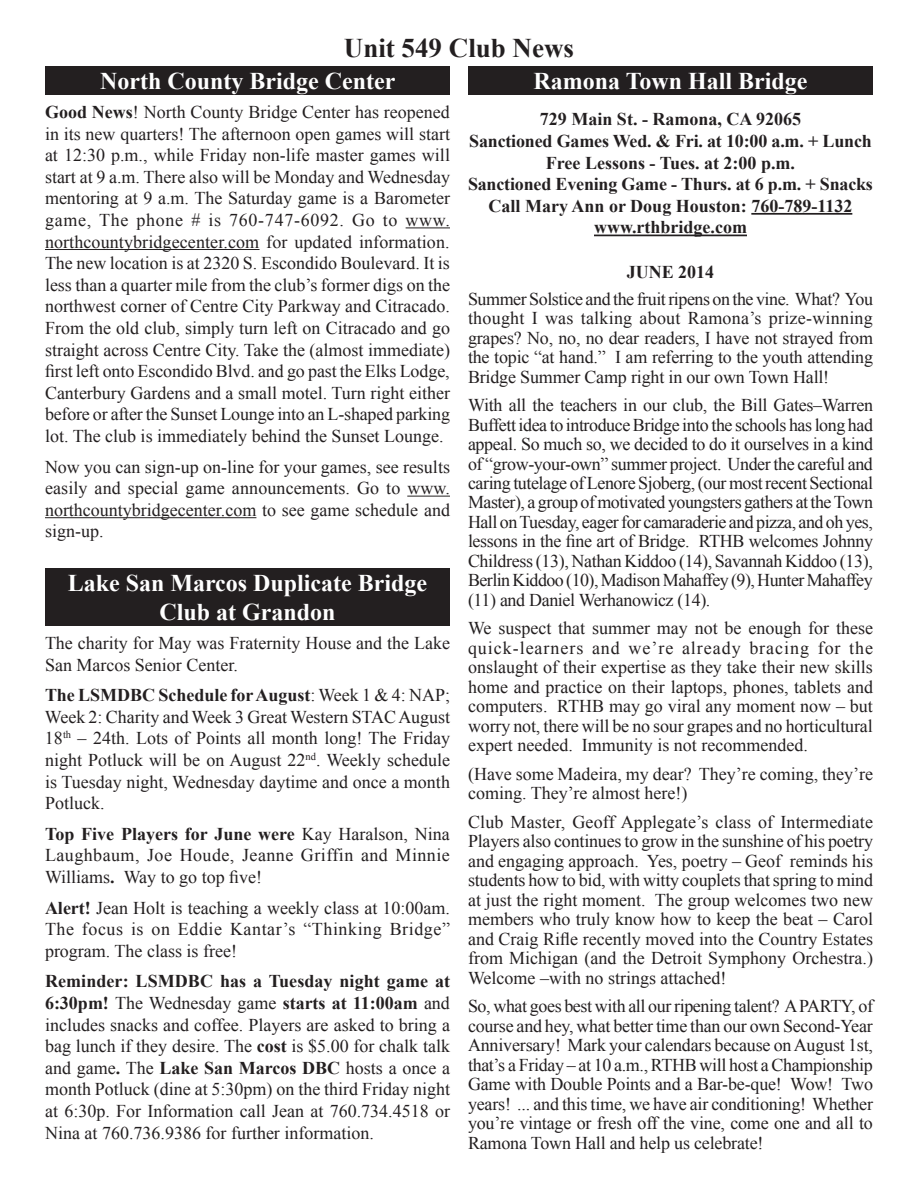
<style>
.page{position:relative;width:918px;height:1188px;background:#fff}
.page>*{position:absolute;margin:0;border:0;box-sizing:border-box;transform-origin:0 0}
.t1{font:700 27px "Times New Roman";color:#231f20}
.t2{font:700 24px/28.8px "Times New Roman";color:#fff;text-align:center}
.t3{font:18px/19.5px "Times New Roman";color:#231f20;text-align:justify}
.t4{font:700 18px/21.6px "Times New Roman";color:#231f20;text-align:center}
.s1{font-weight:700}
</style>
<div class="page">
<hr style="left:406px;top:227px;width:44px;height:1px;background:#231f20">
<hr style="left:45px;top:249px;width:215px;height:1px;background:#231f20">
<hr style="left:407px;top:496px;width:43px;height:1px;background:#231f20">
<hr style="left:45px;top:517px;width:211px;height:1px;background:#231f20">
<div style="left:45px;top:67px;width:405px;height:28px;background:#231f20"></div>
<div style="left:45px;top:569px;width:405px;height:57px;background:#231f20"></div>
<hr style="left:751px;top:213px;width:101px;height:2px;background:#231f20">
<hr style="left:594px;top:235px;width:153px;height:1px;background:#231f20">
<div style="left:468px;top:67px;width:405px;height:28px;background:#231f20"></div>
<h1 class="t1" style="left:344px;top:30px;width:232px">Unit 549 Club News</h1>
<h2 class="t2" style="left:100px;top:66px;width:297px">North County Bridge Center</h2>
<p class="t3" style="left:45px;top:101px;width:407px;line-height:21.6px"><span class="s1">Good News</span>! North County Bridge Center has reopened in its new quarters! The afternoon open games will start at 12:30 p.m., while Friday non-life master games will start at 9 a.m. There also will be Monday and Wednesday mentoring at 9 a.m. The Saturday game is a Barometer game, The phone # is 760-747-6092. Go to www. northcountybridgecenter.com for updated information.<br>The new location is at 2320 S. Escondido Boulevard. It is less than a quarter mile from the club’s former digs on the northwest corner of Centre City Parkway and Citracado.<br>From the old club, simply turn left on Citracado and go straight across Centre City. Take the (almost immediate) first left onto Escondido Blvd. and go past the Elks Lodge, Canterbury Gardens and a small motel. Turn right either before or after the Sunset Lounge into an L-shaped parking lot. The club is immediately behind the Sunset Lounge.</p>
<p class="t3" style="left:45px;top:455px;width:407px;line-height:21.6px">Now you can sign-up on-line for your games, see results easily and special game announcements. Go to www. northcountybridgecenter.com to see game schedule and sign-up.</p>
<h2 class="t2" style="left:68px;top:568px;width:361px">Lake San Marcos Duplicate Bridge<br>Club at Grandon</h2>
<p class="t3" style="left:45px;top:632px;width:407px;line-height:21.6px">The charity for May was Fraternity House and the Lake<br>San Marcos Senior Center.</p>
<p class="t3" style="left:45px;top:684px;width:407px;line-height:21.6px"><span class="s1">The LSMDBC Schedule forAugust</span>: Week 1 &amp; 4: NAP; Week 2: Charity and Week 3 Great Western STAC August 18<sup>th</sup> – 24th. Lots of Points all month long! The Friday night Potluck will be on August 22<sup>nd</sup>. Weekly schedule is Tuesday night, Wednesday daytime and once a month Potluck.</p>
<p class="t3" style="left:45px;top:823px;width:406px;line-height:21.6px"><span class="s1">Top Five Players for June were</span> Kay Haralson, Nina Laughbaum, Joe Houde, Jeanne Griffin and Minnie Williams<span class="s1">.</span> Way to go top five!</p>
<p class="t3" style="left:45px;top:897px;width:407px;line-height:21.6px"><span class="s1">Alert!</span> Jean Holt is teaching a weekly class at 10:00am.<br>The focus is on Eddie Kantar’s “Thinking Bridge” program. The class is free!</p>
<p class="t3" style="left:45px;top:970px;width:407px;line-height:21.6px"><span class="s1">Reminder: LSMDBC has a Tuesday night game at 6:30pm!</span> The Wednesday game <span class="s1">starts at 11:00am</span> and includes snacks and coffee. Players are asked to bring a bag lunch if they desire. The <span class="s1">cost</span> is $5.00 for chalk talk and game<span class="s1">.</span> The <span class="s1">Lake San Marcos DBC</span> hosts a once a month Potluck (dine at 5:30pm) on the third Friday night at 6:30p. For Information call Jean at 760.734.4518 or Nina at 760.736.9386 for further information.</p>
<h2 class="t2" style="left:533px;top:66px;width:276px">Ramona Town Hall Bridge</h2>
<p class="t4" style="left:468px;top:108px;width:406px">729 Main St. - Ramona, CA 92065<br>Sanctioned Games Wed. &amp; Fri. at 10:00 a.m. + Lunch Free Lessons - Tues. at 2:00 p.m.<br>Sanctioned Evening Game - Thurs. at 6 p.m. + Snacks Call Mary Ann or Doug Houston: 760-789-1132 www.rthbridge.com</p>
<p class="t4" style="left:627px;top:260px;width:89px">JUNE 2014</p>
<p class="t3" style="left:468px;top:289px;width:407px">Summer Solstice and the fruit ripens on the vine. What? You thought I was talking about Ramona’s prize-winning grapes? No, no, no dear readers, I have not strayed from the topic “at hand.” I am referring to the youth attending Bridge Summer Camp right in our own Town Hall!</p>
<p class="t3" style="left:468px;top:395px;width:407px">With all the teachers in our club, the Bill Gates–Warren Buffett idea to introduce Bridge into the schools has long had appeal. So much so, we decided to do it ourselves in a kind of “grow-your-own” summer project. Under the careful and caring tutelage of Lenore Sjoberg, (our most recent Sectional Master), a group of motivated youngsters gathers at the Town Hall on Tuesday, eager for camaraderie and pizza, and oh yes, lessons in the fine art of Bridge. RTHB welcomes Johnny Childress (13), Nathan Kiddoo (14), Savannah Kiddoo (13), Berlin Kiddoo (10), Madison Mahaffey (9), Hunter Mahaffey (11) and Daniel Werhanowicz (14).</p>
<p class="t3" style="left:468px;top:618px;width:407px">We suspect that summer may not be enough for these quick-learners and we’re already bracing for the onslaught of their expertise as they take their new skills home and practice on their laptops, phones, tablets and computers. RTHB may go viral any moment now – but worry not, there will be no sour grapes and no horticultural expert needed. Immunity is not recommended.</p>
<p class="t3" style="left:468px;top:764px;width:407px">(Have some Madeira, my dear? They’re coming, they’re coming. They’re almost here!)</p>
<p class="t3" style="left:468px;top:812px;width:407px">Club Master, Geoff Applegate’s class of Intermediate Players also continues to grow in the sunshine of his poetry and engaging approach. Yes, poetry – Geof reminds his students how to bid, with witty couplets that spring to mind at just the right moment. The group welcomes two new members who truly know how to keep the beat – Carol and Craig Rifle recently moved into the Country Estates from Michigan (and the Detroit Symphony Orchestra.)<br>Welcome –with no strings attached!</p>
<p class="t3" style="left:468px;top:996px;width:407px">So, what goes best with all our ripening talent? A PARTY, of course and hey, what better time than our own Second-Year Anniversary! Mark your calendars because on August 1st, that’s a Friday – at 10 a.m., RTHB will host a Championship Game with Double Points and a Bar-be-que! Wow! Two years! ... and this time, we have air conditioning! Whether you’re vintage or fresh off the vine, come one and all to Ramona Town Hall and help us celebrate!</p>
</div>
